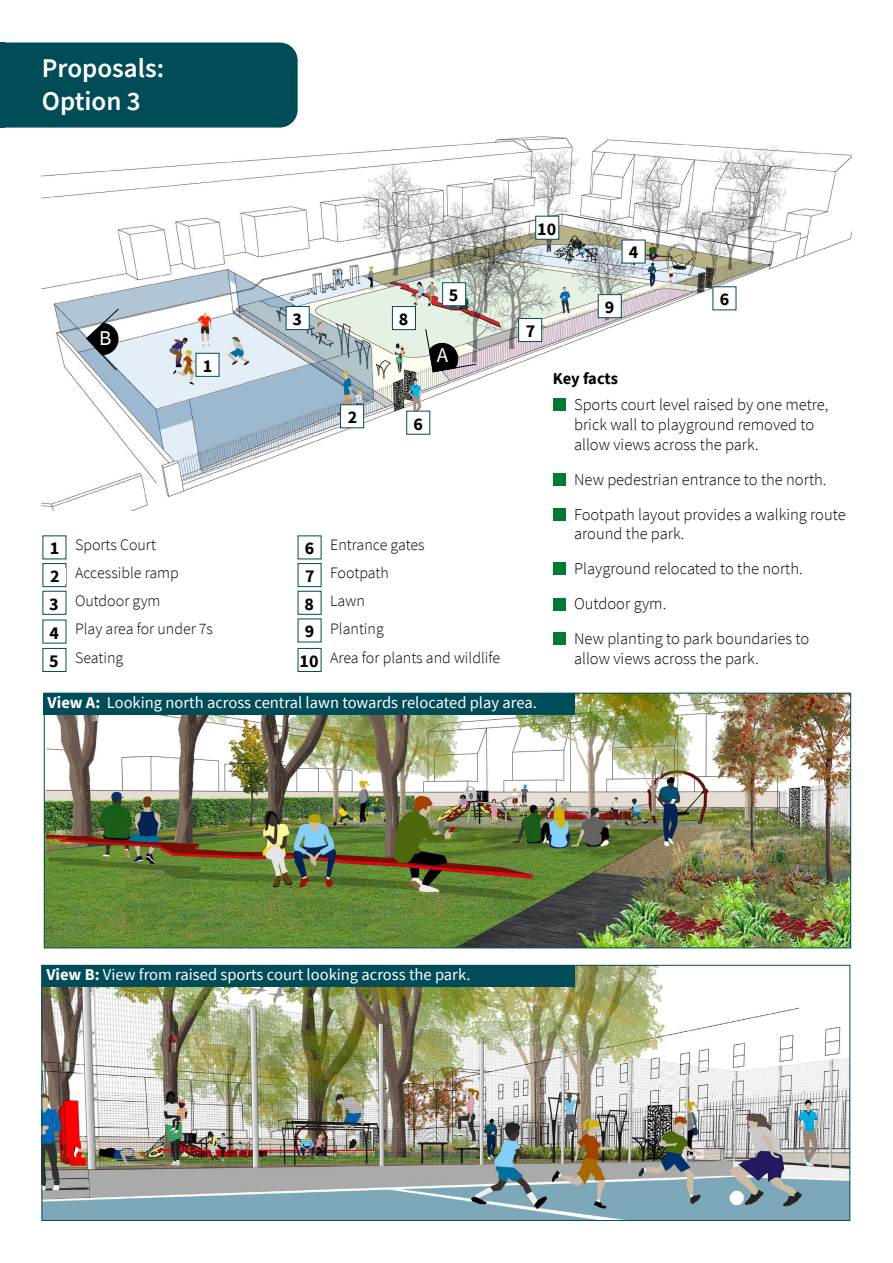
<style>
.page{position:relative;width:893px;height:1263px;background:#fff}
.page>*{position:absolute;margin:0;border:0;box-sizing:border-box;transform-origin:0 0}
.t1{font:600 27px "Source Sans Pro";color:#fff}
.t2{font:21px "Source Sans Pro";color:#fff}
.t3{font:700 18px "Source Sans Pro";color:#000}
.t4{font:300 16.5px/19.8px "Source Sans Pro";color:#000}
.t5{font:16.5px "Source Sans Pro";color:#fff}
.t6{font:700 16.5px "Source Sans Pro";letter-spacing:-.01em;color:#000}
.t7{font:300 15.9px "Source Sans Pro";color:#000}
.s1{font-weight:700}
</style>
<div class="page">
<img style="left:42px;top:137px;width:809px;height:373px">
<div style="left:5px;top:43px;width:293px;height:85px;background:#004c59"></div>
<div style="left:43px;top:563px;width:23px;height:24px;background:#fff;border:1px solid #004c59"></div>
<div style="left:44px;top:568px;width:22px;height:16px;background:#fff"></div>
<div style="left:43px;top:591px;width:23px;height:24px;background:#fff;border:1px solid #004c59"></div>
<div style="left:44px;top:596px;width:20px;height:16px;background:#fff"></div>
<div style="left:43px;top:648px;width:23px;height:24px;background:#fff;border:1px solid #004c59"></div>
<div style="left:298px;top:563px;width:23px;height:24px;background:#fff;border:1px solid #004c59"></div>
<div style="left:298px;top:648px;width:23px;height:24px;background:#fff;border:1px solid #004c59"></div>
<div style="left:553px;top:372px;width:298px;height:17px;background:#fff"></div>
<div style="left:553px;top:398px;width:13px;height:13px;background:#007934"></div>
<div style="left:553px;top:473px;width:13px;height:13px;background:#007934"></div>
<div style="left:553px;top:508px;width:13px;height:12px;background:#007934"></div>
<div style="left:553px;top:562px;width:13px;height:13px;background:#007934"></div>
<div style="left:553px;top:598px;width:13px;height:12px;background:#007934"></div>
<div style="left:553px;top:632px;width:13px;height:13px;background:#007934"></div>
<div style="left:196px;top:353px;width:23px;height:24px;background:#fff;border:1px solid #004c59"></div>
<div style="left:340px;top:404px;width:24px;height:24px;background:#fff;border:1px solid #004c59"></div>
<div style="left:342px;top:410px;width:21px;height:15px;background:#fff"></div>
<div style="left:286px;top:306px;width:24px;height:24px;background:#fff;border:1px solid #004c59"></div>
<div style="left:287px;top:311px;width:20px;height:16px;background:#fff"></div>
<div style="left:622px;top:240px;width:23px;height:23px;background:#fff"></div>
<div style="left:442px;top:282px;width:24px;height:24px;background:#fff;border:1px solid #004c59"></div>
<div style="left:406px;top:411px;width:24px;height:24px;background:#fff"></div>
<div style="left:713px;top:286px;width:23px;height:24px;background:#fff"></div>
<div style="left:518px;top:318px;width:24px;height:24px;background:#fff;border:1px solid #004c59"></div>
<div style="left:392px;top:306px;width:24px;height:24px;background:#fff;border:1px solid #004c59"></div>
<div style="left:598px;top:294px;width:24px;height:24px;background:#fff;border:1px solid #004c59"></div>
<div style="left:535px;top:216px;width:24px;height:24px;background:#fff;border:1px solid #004c59"></div>
<div style="left:574px;top:398px;width:277px;height:274px;background:#fff"></div>
<img style="left:46px;top:695px;width:803px;height:251px">
<img style="left:44px;top:967px;width:804px;height:252px">
<div style="left:43px;top:693px;width:532px;height:21px;background:#004c59"></div>
<div style="left:42px;top:965px;width:533px;height:22px;background:#004c59"></div>
<svg style="left:86px;top:308px;width:33px;height:63px;background:#78848d"></svg>
<svg style="left:425px;top:329px;width:51px;height:43px;background:#939590"></svg>
<div style="left:0;top:43px;width:5px;height:85px;background:#004c59"></div>
<p class="t1" style="left:42px;top:51px;width:124px">Proposals:</p>
<p class="t1" style="left:42px;top:83px;width:100px">Option 3</p>
<p class="t2" style="left:99px;top:325px;width:14px">B</p>
<p class="t3" style="left:203px;top:354px;width:11px">1</p>
<p class="t3" style="left:50px;top:536px;width:11px">1</p>
<p class="t3" style="left:50px;top:564px;width:11px">2</p>
<p class="t3" style="left:49px;top:591px;width:11px">3</p>
<p class="t3" style="left:50px;top:620px;width:11px">4</p>
<p class="t3" style="left:49px;top:649px;width:11px">5</p>
<p class="t7" style="left:75px;top:535px;width:82px">Sports Court</p>
<p class="t7" style="left:75px;top:563px;width:105px">Accessible ramp</p>
<p class="t7" style="left:75px;top:591px;width:87px">Outdoor gym</p>
<p class="t7" style="left:75px;top:619px;width:139px">Play area for under 7s</p>
<p class="t7" style="left:75px;top:648px;width:50px">Seating</p>
<p class="t3" style="left:292px;top:307px;width:11px">3</p>
<p class="t3" style="left:348px;top:405px;width:11px">2</p>
<p class="t3" style="left:399px;top:307px;width:11px">8</p>
<p class="t3" style="left:449px;top:283px;width:11px">5</p>
<p class="t2" style="left:437px;top:342px;width:13px">A</p>
<p class="t3" style="left:413px;top:411px;width:11px">6</p>
<p class="t3" style="left:305px;top:536px;width:11px">6</p>
<p class="t3" style="left:305px;top:564px;width:11px">7</p>
<p class="t3" style="left:304px;top:591px;width:11px">8</p>
<p class="t3" style="left:305px;top:619px;width:11px">9</p>
<p class="t3" style="left:300px;top:649px;width:21px">10</p>
<p class="t7" style="left:330px;top:535px;width:96px">Entrance gates</p>
<p class="t7" style="left:330px;top:563px;width:60px">Footpath</p>
<p class="t7" style="left:330px;top:591px;width:36px">Lawn</p>
<p class="t7" style="left:330px;top:619px;width:55px">Planting</p>
<p class="t7" style="left:330px;top:648px;width:171px">Area for plants and wildlife</p>
<p class="t3" style="left:537px;top:216px;width:21px">10</p>
<p class="t3" style="left:629px;top:240px;width:11px">4</p>
<p class="t3" style="left:526px;top:319px;width:11px">7</p>
<p class="t3" style="left:605px;top:295px;width:11px">9</p>
<p class="t6" style="left:553px;top:368px;width:67px">Key facts</p>
<p class="t3" style="left:720px;top:287px;width:11px">6</p>
<p class="t4" style="left:574px;top:395px;width:256px">Sports court level raised by one metre, brick wall to playground removed to allow views across the park.</p>
<p class="t4" style="left:574px;top:469px;width:254px">New pedestrian entrance to the north.</p>
<p class="t4" style="left:574px;top:504px;width:273px">Footpath layout provides a walking route around the park.</p>
<p class="t4" style="left:574px;top:559px;width:230px">Playground relocated to the north.</p>
<p class="t4" style="left:574px;top:594px;width:94px">Outdoor gym.</p>
<p class="t4" style="left:574px;top:628px;width:237px">New planting to park boundaries to</p>
<p class="t4" style="left:574px;top:648px;width:186px">allow views across the park.</p>
<p class="t5" style="left:48px;top:692px;width:491px"><span class="s1">View A:</span> Looking north across central lawn towards relocated play area.</p>
<p class="t5" style="left:46px;top:964px;width:426px"><span class="s1">View B:</span> View from raised sports court looking across the park.</p>
</div>
